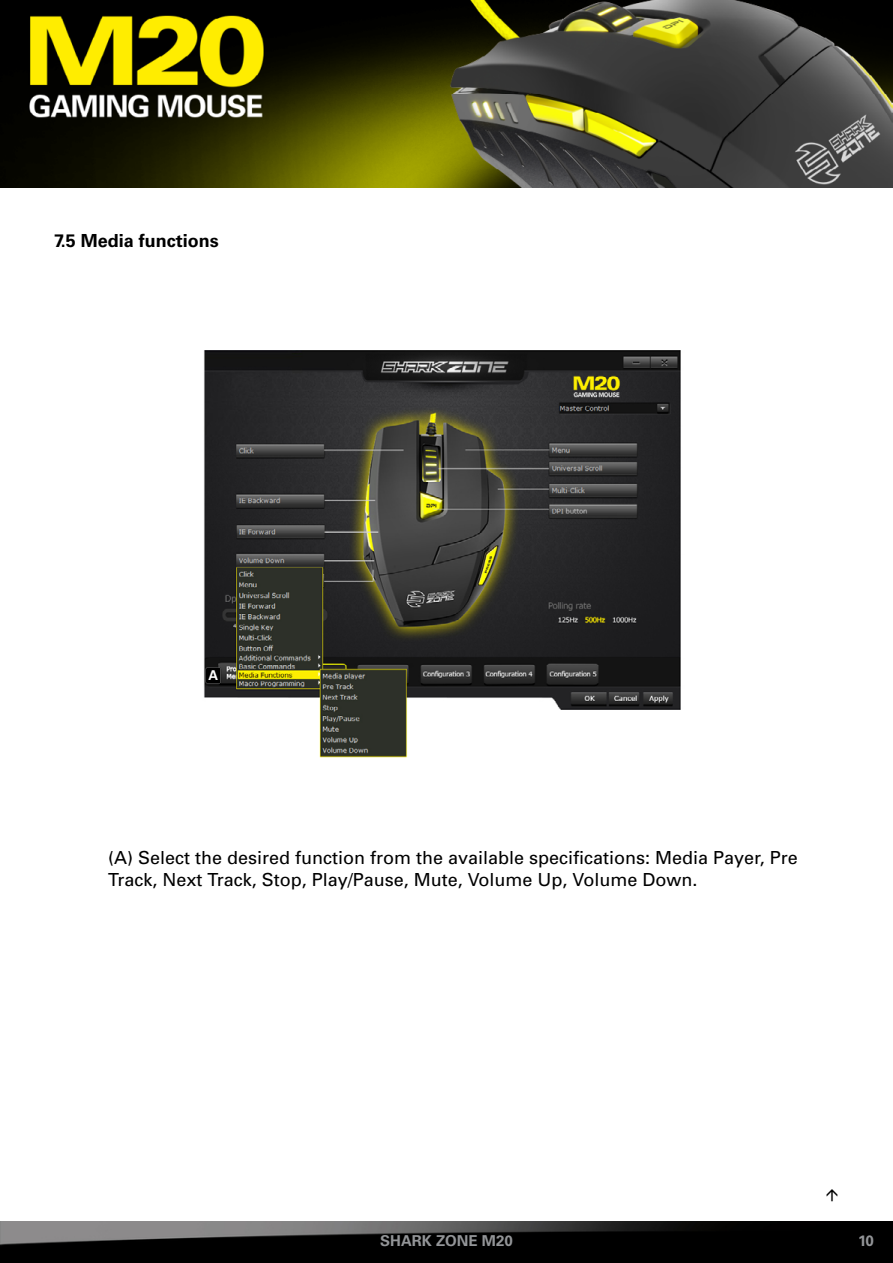
<style>
.page{position:relative;width:893px;height:1263px;background:#fff}
.page>*{position:absolute;margin:0;border:0;box-sizing:border-box;transform-origin:0 0}
.t1{font:18px/21.6px "Univers";color:#000}
.t2{font:700 18px "Univers";color:#000}
.t3{font:700 15px "Univers";color:#939598}
.t4{font:700 13.5px "Univers";color:#fff}
</style>
<div class="page">
<img style="left:0;top:1221px;width:893px;height:42px">
<img style="left:0;top:0;width:893px;height:187px">
<img style="left:204px;top:350px;width:477px;height:408px">
<svg style="left:205px;top:667px;width:16px;height:17px"></svg>
<p class="t2" style="left:54px;top:230px;width:166px">7.5 Media functions</p>
<p class="t4" style="left:208px;top:667px;width:11px">A</p>
<p class="t1" style="left:108px;top:847px;width:691px">(A) Select the desired function from the available specifications: Media Payer, Pre<br>Track, Next Track, Stop, Play/Pause, Mute, Volume Up, Volume Down.</p>
<p class="t3" style="left:380px;top:1232px;width:134px">SHARK ZONE M20</p>
<p class="t3" style="left:858px;top:1232px;width:17px">10</p>
</div>
